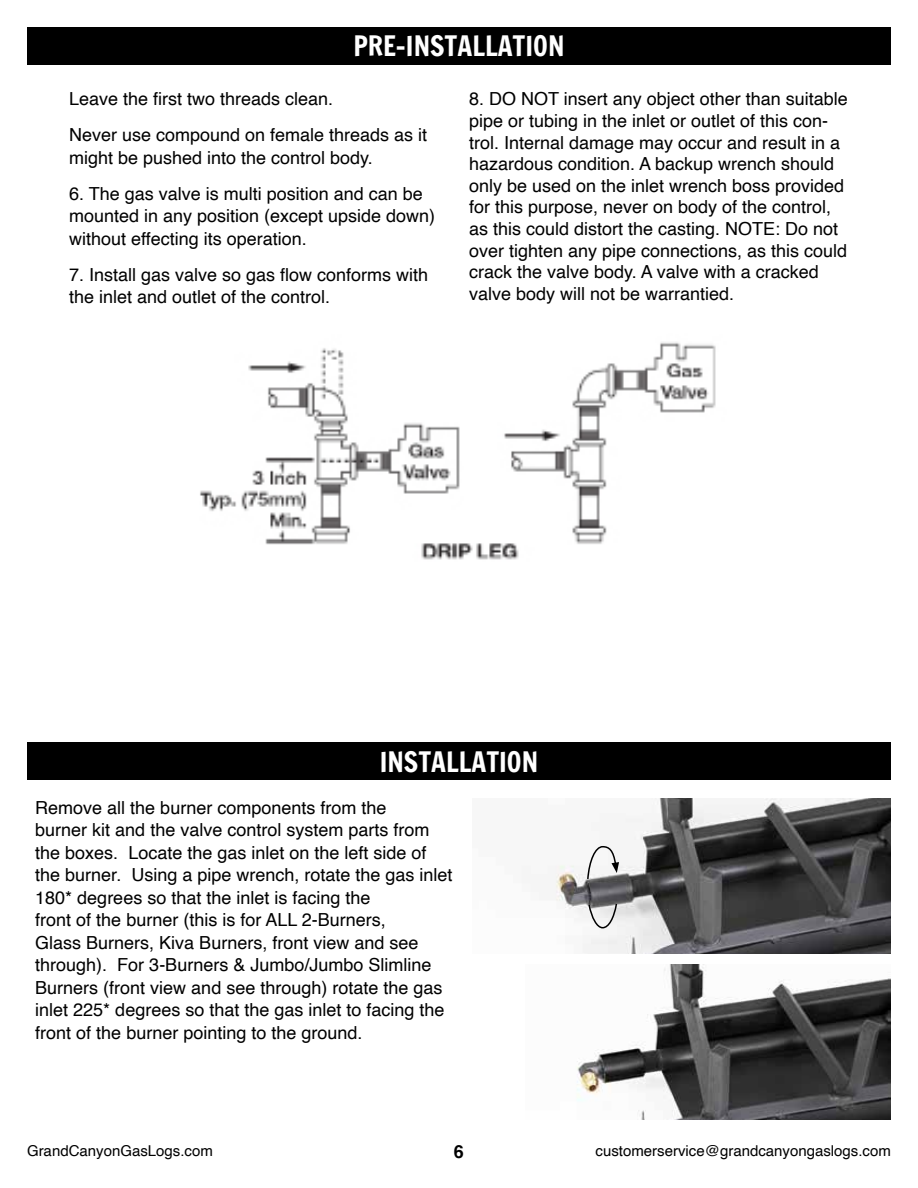
<style>
.page{position:relative;width:918px;height:1188px;background:#fff}
.page>*{position:absolute;margin:0;border:0;box-sizing:border-box;transform-origin:0 0}
.t1{font:27px "Francois One";color:#fff}
.t2{font:18px/22.5px "Helvetica";color:#000}
.t3{font:700 18px "Helvetica";color:#000}
.t4{font:15px "Helvetica";color:#000}
</style>
<div class="page">
<div style="left:27px;top:27px;width:864px;height:38px;background:#000"></div>
<img style="left:200px;top:342px;width:516px;height:218px">
<div style="left:27px;top:742px;width:864px;height:38px;background:#000"></div>
<img style="left:555px;top:798px;width:336px;height:156px">
<img style="left:577px;top:964px;width:314px;height:156px">
<svg style="left:586px;top:845px;width:33px;height:36px"></svg>
<svg style="left:587px;top:902px;width:31px;height:27px"></svg>
<h1 class="t1" style="left:353px;top:31px;width:213px">PRE-INSTALLATION</h1>
<p class="t2" style="left:69px;top:82px;width:360px;line-height:36px">Leave the first two threads clean.<br>Never use compound on female threads as it</p>
<p class="t2" style="left:69px;top:147px;width:305px">might be pushed into the control body.</p>
<p class="t2" style="left:69px;top:183px;width:368px">6. The gas valve is multi position and can be mounted in any position (except upside down) without effecting its operation.</p>
<p class="t2" style="left:69px;top:264px;width:361px">7. Install gas valve so gas flow conforms with the inlet and outlet of the control.</p>
<p class="t2" style="left:469px;top:89px;width:380px;line-height:21.6px">8. DO NOT insert any object other than suitable pipe or tubing in the inlet or outlet of this con&shy;trol. Internal damage may occur and result in a hazardous condition. A backup wrench should only be used on the inlet wrench boss provided for this purpose, never on body of the control, as this could distort the casting. NOTE: Do not over tighten any pipe connections, as this could crack the valve body. A valve with a cracked valve body will not be warrantied.</p>
<h1 class="t1" style="left:380px;top:747px;width:160px">INSTALLATION</h1>
<p class="t2" style="left:35px;top:797px;width:419px">Remove all the burner components from the<br>burner kit and the valve control system parts from the boxes. Locate the gas inlet on the left side of the burner. Using a pipe wrench, rotate the gas inlet 180* degrees so that the inlet is facing the<br>front of the burner (this is for ALL 2-Burners,<br>Glass Burners, Kiva Burners, front view and see through). For 3-Burners &amp; Jumbo/Jumbo Slimline Burners (front view and see through) rotate the gas inlet 225* degrees so that the gas inlet to facing the front of the burner pointing to the ground.</p>
<p class="t4" style="left:27px;top:1139px;width:187px">GrandCanyonGasLogs.com</p>
<p class="t3" style="left:454px;top:1141px;width:12px">6</p>
<p class="t4" style="left:596px;top:1139px;width:297px">customerservice@grandcanyongaslogs.com</p>
</div>
